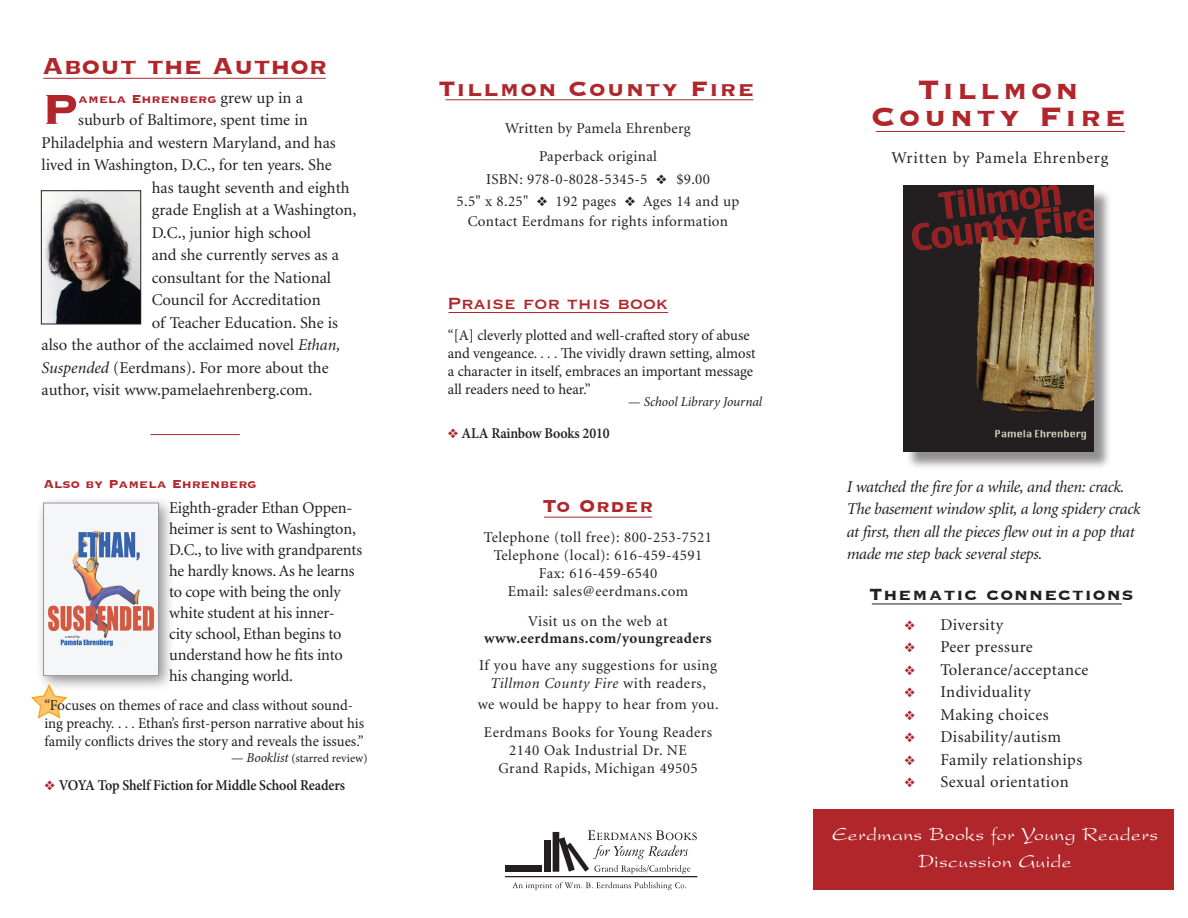
<style>
.page{position:relative;width:1188px;height:918px;background:#fff}
.page>*{position:absolute;margin:0;border:0;box-sizing:border-box;transform-origin:0 0}
.t1{font:700 54.9px "Copperplate";color:#b0262b}
.t2{font:700 34.5px "Copperplate";letter-spacing:.1em;color:#b0262b}
.t3{font:700 30px "Copperplate";color:#b0262b}
.t4{font:700 27px "Copperplate";letter-spacing:.05em;color:#b0262b}
.t5{font:700 22.5px "Copperplate";letter-spacing:.03em;color:#b0262b}
.t6{font:700 21px "Copperplate";letter-spacing:.05em;color:#231f20}
.t7{font:21px "Copperplate";color:#b0262b}
.t8{font:19.5px "President";letter-spacing:.025em;color:#fff}
.Paragraph_Text_Stand{font:16.5px/21px "Minion";color:#231f20}
.t9{font:italic 16.5px/22.5px "Minion";letter-spacing:-.02em;color:#231f20}
.Paragraph_Text_Stand-2{font:16.5px "Minion";letter-spacing:.025em;color:#231f20}
.Paragraph_Text_Stand-3{font:16.5px "Minion";letter-spacing:.05em;color:#231f20}
.Paragraph_Text_Stand-4{font:16.5px "Minion";letter-spacing:.02em;color:#231f20}
.t10{font:15px "Minion";letter-spacing:.03em;color:#231f20}
.Paragraph_Text_Stand-5{font:15px/18px "Minion Pro";letter-spacing:-.005em;color:#231f20}
.Awards_list_2nd{font:600 15px "Minion Pro";letter-spacing:-.01em;color:#231f20;scale:.93 1}
.t11{font:700 15px "Copperplate";color:#b0262b}
.t12{font:700 15px "Minion";letter-spacing:.03em;color:#231f20}
.t13{font:italic 15px "Minion";letter-spacing:.03em;color:#231f20}
.Quote_Sorce_Standard{font:italic 13.5px "Minion Pro";letter-spacing:-.01em;color:#231f20}
.Quote_Sorce_Standard-2{font:12px "Minion Pro";letter-spacing:.005em;color:#231f20}
.s1{font-family:"Minion";font-weight:400;font-size:16.5px;color:#231f20}
.s2{font-style:italic}
.s3{font-size:13.5px}
.s4{font-style:italic;font-size:13.5px}
.s5{color:#b0262b}
.s6{font-style:normal}
</style>
<div class="page">
<div style="left:814px;top:809px;width:360px;height:81px;background:#b0262b"></div>
<hr style="left:876px;top:131px;width:249px;height:1px;background:#b0262b">
<hr style="left:446px;top:100px;width:307px;height:1px;background:#b0262b">
<hr style="left:872px;top:604px;width:250px;height:1px;background:#231f20">
<hr style="left:43px;top:78px;width:283px;height:1px;background:#b0262b">
<hr style="left:505px;top:876px;width:192px;height:1px;background:#231f20">
<svg style="left:512px;top:882px;width:174px;height:8px"></svg>
<svg style="left:552px;top:830px;width:145px;height:44px"></svg>
<div style="left:545px;top:840px;width:6px;height:31px;background:#231f20"></div>
<div style="left:506px;top:865px;width:36px;height:6px;background:#231f20"></div>
<div style="left:906px;top:188px;width:206px;height:283px;background:#231f20;opacity:.5"></div>
<img style="left:903px;top:186px;width:190px;height:266px">
<img style="left:43px;top:193px;width:96px;height:129px">
<div style="left:41px;top:191px;width:100px;height:133px;border:1px solid #231f20"></div>
<hr style="left:150px;top:434px;width:90px;height:1px;background:#b0262b">
<div style="left:35px;top:495px;width:140px;height:197px;background:#231f20;opacity:.5"></div>
<img style="left:45px;top:505px;width:112px;height:169px">
<div style="left:43px;top:503px;width:116px;height:173px;border:1px solid #939598"></div>
<svg style="left:31px;top:684px;width:36px;height:35px"></svg>
<hr style="left:544px;top:517px;width:108px;height:1px;background:#b0262b">
<hr style="left:449px;top:312px;width:219px;height:1px;background:#b0262b">
<p class="t3" style="left:42px;top:47px;width:287px">About the Author</p>
<p class="t1" style="left:42px;top:74px;width:38px">P</p>
<p class="t11" style="left:78px;top:89px;width:226px">amela Ehrenberg <span class="s1">grew up in a</span></p>
<p class="Paragraph_Text_Stand" style="left:78px;top:110px;width:231px">suburb of Baltimore, spent time in</p>
<p class="Paragraph_Text_Stand" style="left:42px;top:133px;width:296px">Philadelphia and western Maryland, and has</p>
<p class="Paragraph_Text_Stand" style="left:42px;top:155px;width:292px">lived in Washington, D.C., for ten years. She</p>
<p class="Paragraph_Text_Stand" style="left:152px;top:178px;width:199px">has taught seventh and eighth</p>
<p class="Paragraph_Text_Stand" style="left:152px;top:200px;width:206px">grade English at a Washington,</p>
<p class="Paragraph_Text_Stand" style="left:152px;top:223px;width:161px">D.C., junior high school</p>
<p class="Paragraph_Text_Stand" style="left:152px;top:245px;width:189px">and she currently serves as a</p>
<p class="Paragraph_Text_Stand" style="left:152px;top:268px;width:181px">consultant for the National</p>
<p class="Paragraph_Text_Stand" style="left:152px;top:290px;width:170px">Council for Accreditation</p>
<p class="Paragraph_Text_Stand" style="left:152px;top:313px;width:188px">of Teacher Education. She is</p>
<p class="Paragraph_Text_Stand" style="left:42px;top:335px;width:300px">also the author of the acclaimed novel <span class="s2">Ethan,</span></p>
<p class="Paragraph_Text_Stand" style="left:42px;top:358px;width:289px"><span class="s2">Suspended</span> (Eerdmans). For more about the</p>
<p class="Paragraph_Text_Stand" style="left:42px;top:380px;width:272px">author, visit www.pamelaehrenberg.com.</p>
<p class="t11" style="left:43px;top:474px;width:215px">Also by Pamela Ehrenberg</p>
<p class="Paragraph_Text_Stand" style="left:169px;top:498px;width:194px">Eighth-grader Ethan Oppen&shy;heimer is sent to Washington,<br>D.C., to live with grandparents he hardly knows. As he learns to cope with being the only white student at his inner-<br>city school, Ethan begins to understand how he fits into his changing world.</p>
<p class="Paragraph_Text_Stand-5" style="left:44px;top:696px;width:321px">“Focuses on themes of race and class without sound&shy;ing preachy. . . . Ethan’s first-person narrative about his family conflicts drives the story and reveals the issues.”</p>
<p class="Quote_Sorce_Standard-2" style="left:231px;top:750px;width:138px"><span class="s3">—</span> <span class="s4">Booklist</span> (starred review)</p>
<p class="Awards_list_2nd" style="left:44px;top:775px;width:325px"><span class="s5">❖</span> VOYA Top Shelf Fiction for Middle School Readers</p>
<p class="t4" style="left:439px;top:71px;width:317px">Tillmon County Fire</p>
<p class="t10" style="left:505px;top:121px;width:187px">Written by Pamela Ehrenberg</p>
<p class="t10" style="left:539px;top:149px;width:119px">Paperback original</p>
<p class="t10" style="left:486px;top:172px;width:225px">ISBN: 978-0-8028-5345-5 ❖ $9.00</p>
<p class="t10" style="left:457px;top:194px;width:284px">5.5" x 8.25" ❖ 192 pages ❖ Ages 14 and up</p>
<p class="t10" style="left:468px;top:214px;width:262px">Contact Eerdmans for rights information</p>
<p class="t7" style="left:447px;top:290px;width:222px">Praise for this book</p>
<p class="Paragraph_Text_Stand-5" style="left:448px;top:327px;width:309px">“[A] cleverly plotted and well-crafted story of abuse and vengeance. . . . The vividly drawn setting, almost a character in itself, embraces an important message all readers need to hear.”</p>
<p class="Quote_Sorce_Standard" style="left:628px;top:393px;width:135px"><span class="s6">—</span> School Library Journal</p>
<p class="Awards_list_2nd" style="left:448px;top:423px;width:176px"><span class="s5">❖</span> ALA Rainbow Books 2010</p>
<p class="t5" style="left:543px;top:491px;width:112px">To Order</p>
<p class="t10" style="left:484px;top:530px;width:230px">Telephone (toll free): 800-253-7521</p>
<p class="t10" style="left:494px;top:548px;width:210px">Telephone (local): 616-459-4591</p>
<p class="t10" style="left:539px;top:566px;width:120px">Fax: 616-459-6540</p>
<p class="t10" style="left:508px;top:584px;width:182px">Email: sales@eerdmans.com</p>
<p class="t10" style="left:528px;top:614px;width:141px">Visit us on the web at</p>
<p class="t12" style="left:484px;top:630px;width:229px">www.eerdmans.com/youngreaders</p>
<p class="t10" style="left:479px;top:657px;width:239px">If you have any suggestions for using</p>
<p class="t13" style="left:491px;top:675px;width:217px">Tillmon County Fire <span class="s6">with readers,</span></p>
<p class="t10" style="left:478px;top:696px;width:243px">we would be happy to hear from you.</p>
<p class="t10" style="left:484px;top:725px;width:230px">Eerdmans Books for Young Readers</p>
<p class="t10" style="left:509px;top:743px;width:179px">2140 Oak Industrial Dr. NE</p>
<p class="t10" style="left:498px;top:761px;width:201px">Grand Rapids, Michigan 49505</p>
<p class="t2" style="left:918px;top:67px;width:162px">Tillmon</p>
<p class="t2" style="left:871px;top:94px;width:256px">County Fire</p>
<p class="Paragraph_Text_Stand-3" style="left:891px;top:150px;width:218px">Written by Pamela Ehrenberg</p>
<p class="t9" style="left:847px;top:476px;width:295px">I watched the fire for a while, and then: crack.<br>The basement window split, a long spidery crack at first, then all the pieces flew out in a pop that made me step back several steps.</p>
<p class="t6" style="left:870px;top:581px;width:265px">Thematic connections</p>
<p class="Paragraph_Text_Stand-2" style="left:904px;top:616px;width:100px"><span class="s5">❖</span> Diversity</p>
<p class="Paragraph_Text_Stand-4" style="left:904px;top:639px;width:130px"><span class="s5">❖</span> Peer pressure</p>
<p class="Paragraph_Text_Stand-2" style="left:904px;top:661px;width:185px"><span class="s5">❖</span> Tolerance/acceptance</p>
<p class="Paragraph_Text_Stand-2" style="left:904px;top:684px;width:128px"><span class="s5">❖</span> Individuality</p>
<p class="Paragraph_Text_Stand-2" style="left:904px;top:706px;width:146px"><span class="s5">❖</span> Making choices</p>
<p class="Paragraph_Text_Stand-2" style="left:904px;top:729px;width:158px"><span class="s5">❖</span> Disability/autism</p>
<p class="Paragraph_Text_Stand-2" style="left:904px;top:751px;width:179px"><span class="s5">❖</span> Family relationships</p>
<p class="Paragraph_Text_Stand-2" style="left:904px;top:774px;width:166px"><span class="s5">❖</span> Sexual orientation</p>
<p class="t8" style="left:832px;top:823px;width:328px">Eerdmans Books for Young Readers</p>
<p class="t8" style="left:919px;top:850px;width:154px">Discussion Guide</p>
</div>
